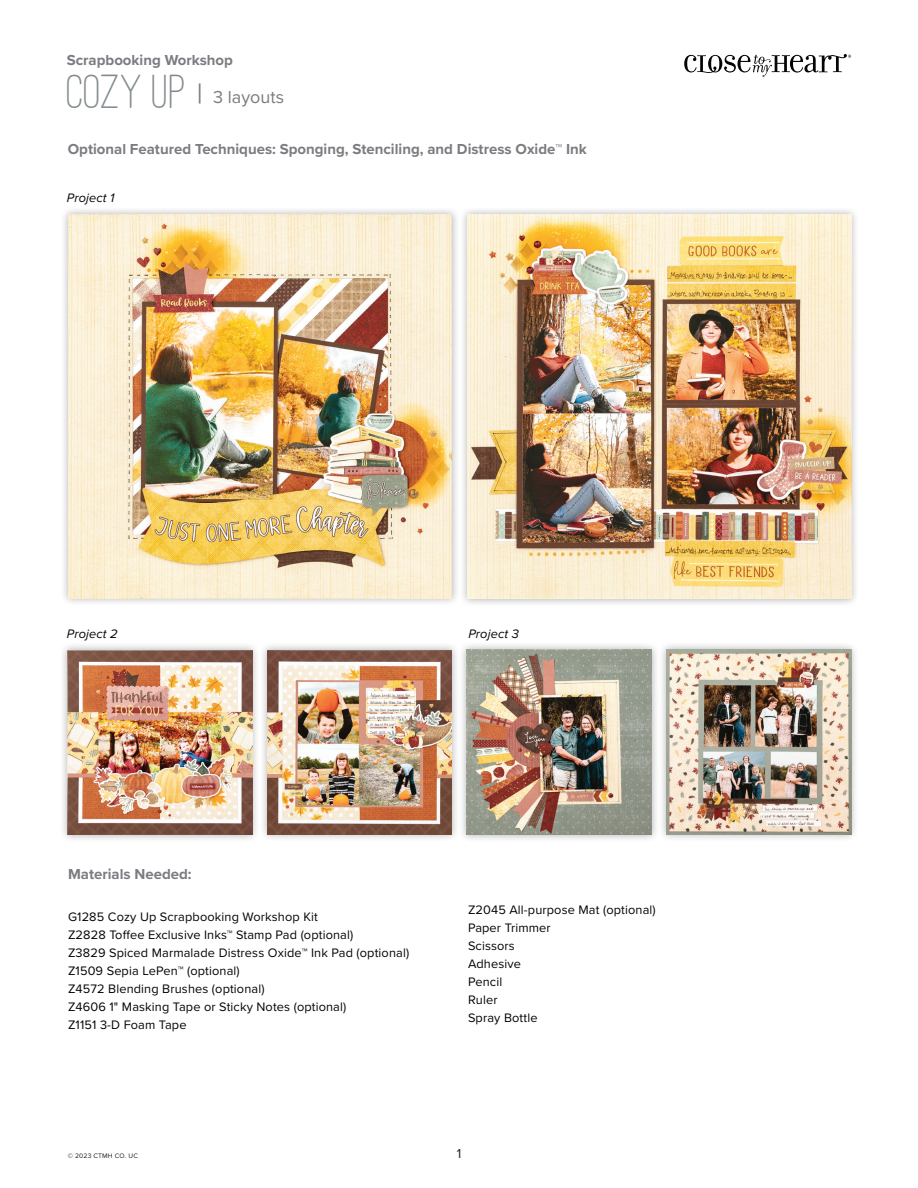
<style>
.page{position:relative;width:918px;height:1188px;background:#fff}
.page>*{position:absolute;margin:0;border:0;box-sizing:border-box;transform-origin:0 0}
.t1{font:18px "Proxima Nova";color:#7b7c81}
.pattern_name{font:700 15px "Proxima Nova";color:#7b7c81}
.t2{font:13.5px "Proxima Nova";color:#231f20}
.t3{font:12.75px "Proxima Nova";letter-spacing:.01em;color:#040503}
.t4{font:italic 12.75px "Proxima Nova";letter-spacing:.01em;color:#040503}
.t5{font:6.75px "Proxima Nova";letter-spacing:.025em;color:#231f20}
.s1{font-family:"Ostrich Sans Rounded";font-weight:500;font-size:49.5px;color:#848b8e}
.s2{font-size:28.5px}
</style>
<div class="page">
<svg style="left:684px;top:54px;width:167px;height:23px"></svg>
<div style="left:59px;top:642px;width:202px;height:201px;background:#231f20;opacity:.35"></div>
<img style="left:68px;top:650px;width:184px;height:184px">
<div style="left:259px;top:642px;width:201px;height:201px;background:#231f20;opacity:.35"></div>
<img style="left:267px;top:650px;width:185px;height:184px">
<div style="left:458px;top:641px;width:202px;height:202px;background:#231f20;opacity:.35"></div>
<img style="left:467px;top:650px;width:184px;height:184px">
<div style="left:658px;top:641px;width:201px;height:202px;background:#231f20;opacity:.35"></div>
<img style="left:666px;top:650px;width:185px;height:184px">
<div style="left:60px;top:206px;width:400px;height:400px;background:#231f20;opacity:.35"></div>
<img style="left:68px;top:215px;width:384px;height:383px">
<div style="left:459px;top:206px;width:400px;height:401px;background:#231f20;opacity:.35"></div>
<img style="left:467px;top:215px;width:384px;height:384px">
<p class="pattern_name" style="left:67px;top:49px;width:168px">Scrapbooking Workshop</p>
<p class="t1" style="left:67px;top:84px;width:219px"><span class="s1">Cozy Up</span> <span class="s2">|</span> 3 layouts</p>
<p class="pattern_name" style="left:68px;top:138px;width:521px">Optional Featured Techniques: Sponging, Stenciling, and Distress Oxide™ Ink</p>
<p class="t4" style="left:67px;top:188px;width:49px">Project 1</p>
<p class="t4" style="left:67px;top:624px;width:52px">Project 2</p>
<p class="t4" style="left:468px;top:624px;width:52px">Project 3</p>
<p class="pattern_name" style="left:68px;top:863px;width:125px">Materials Needed:</p>
<p class="t3" style="left:68px;top:908px;width:251px">G1285 Cozy Up Scrapbooking Workshop Kit</p>
<p class="t3" style="left:68px;top:926px;width:287px">Z2828 Toffee Exclusive Inks™ Stamp Pad (optional)</p>
<p class="t3" style="left:68px;top:944px;width:343px">Z3829 Spiced Marmalade Distress Oxide™ Ink Pad (optional)</p>
<p class="t3" style="left:68px;top:962px;width:173px">Z1509 Sepia LePen™ (optional)</p>
<p class="t3" style="left:68px;top:980px;width:198px">Z4572 Blending Brushes (optional)</p>
<p class="t3" style="left:68px;top:998px;width:280px">Z4606 1" Masking Tape or Sticky Notes (optional)</p>
<p class="t3" style="left:68px;top:1016px;width:120px">Z1151 3-D Foam Tape</p>
<p class="t5" style="left:68px;top:1151px;width:72px">© 2023 CTMH CO. UC</p>
<p class="t3" style="left:468px;top:900px;width:189px">Z2045 All-purpose Mat (optional)</p>
<p class="t3" style="left:468px;top:918px;width:84px">Paper Trimmer</p>
<p class="t3" style="left:468px;top:936px;width:48px">Scissors</p>
<p class="t3" style="left:468px;top:954px;width:55px">Adhesive</p>
<p class="t3" style="left:468px;top:972px;width:36px">Pencil</p>
<p class="t3" style="left:468px;top:990px;width:31px">Ruler</p>
<p class="t3" style="left:468px;top:1008px;width:71px">Spray Bottle</p>
<p class="t2" style="left:457px;top:1144px;width:6px">1</p>
</div>
